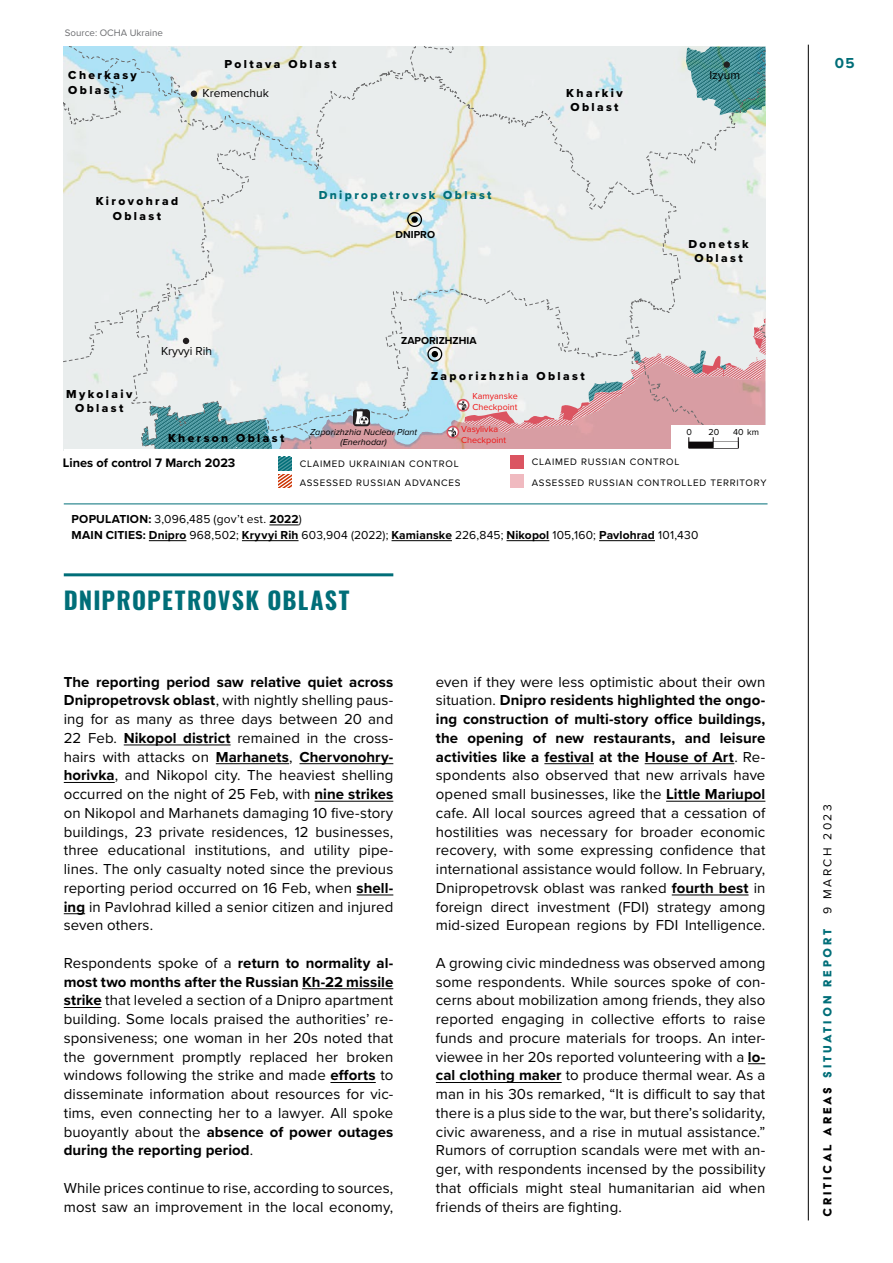
<style>
.page{position:relative;width:893px;height:1263px;background:#fff}
.page>*{position:absolute;margin:0;border:0;box-sizing:border-box;transform-origin:0 0}
._1___Headline{font:700 24px "Oswald";letter-spacing:.05em;color:#006e78}
._2__Body{font:15px/18.8px "Proxima Nova";letter-spacing:.005em;color:#000;text-align:justify}
._2__Body_1st{font:15px/18.8px "Proxima Nova";letter-spacing:.005em;color:#000;text-align:justify}
.t1{font:700 15px "Proxima Nova";color:#006e78}
.t2{font:13.5px "Acier BAT Text Solid";letter-spacing:.21em;color:#006e78}
.t3{font:700 12.75px "Proxima Nova";color:#000}
.OblastInfo{font:700 12px/15.8px "Proxima Nova";letter-spacing:.015em;color:#000}
.t4{font:12px/14.4px "Proxima Nova Extrabld";letter-spacing:.2em;color:#000;text-align:center}
.t5{font:12px "Proxima Nova";color:#000}
.t6{font:12px "Proxima Nova Extrabld";letter-spacing:.2em;color:#006e78}
.t7{font:700 10.5px "Proxima Nova";color:#000}
.t8{font:9.75px/19px "Proxima Nova";letter-spacing:.08em;color:#000}
.t9{font:9.75px "Proxima Nova";letter-spacing:.08em;color:#231f20}
.t10{font:9.75px "Proxima Nova";color:#6d6e71}
.t11{font:9px/10.8px "Proxima Nova";color:#ef1616}
.t12{font:italic 9px/10.8px "Proxima Nova";color:#000;text-align:center}
.t13{font:9px "Proxima Nova";color:#000}
.s1{font-weight:400}
.s2{font-weight:700}
.s3{color:#000}
.s4{font-family:"Proxima Nova";font-size:12px;color:#000}
</style>
<div class="page">
<hr style="left:808px;top:45px;width:1px;height:1175px;background:#000">
<div style="left:510px;top:474px;width:14px;height:14px;background:#f0bac0"></div>
<svg style="left:278px;top:470px;width:14px;height:18px"></svg>
<div style="left:510px;top:455px;width:14px;height:14px;background:#db5461"></div>
<svg style="left:278px;top:457px;width:14px;height:13px"></svg>
<hr style="left:124px;top:744px;width:107px;height:1px;background:#000">
<hr style="left:216px;top:763px;width:73px;height:1px;background:#000">
<hr style="left:299px;top:763px;width:94px;height:1px;background:#000">
<hr style="left:64px;top:782px;width:51px;height:1px;background:#000">
<hr style="left:315px;top:801px;width:78px;height:1px;background:#000">
<hr style="left:357px;top:894px;width:36px;height:1px;background:#000">
<svg style="left:64px;top:913px;width:21px;height:1px"></svg>
<hr style="left:302px;top:988px;width:91px;height:1px;background:#000">
<hr style="left:64px;top:1007px;width:38px;height:1px;background:#000">
<hr style="left:330px;top:1082px;width:46px;height:1px;background:#000">
<hr style="left:544px;top:763px;width:50px;height:1px;background:#000">
<hr style="left:645px;top:763px;width:89px;height:1px;background:#000">
<hr style="left:666px;top:801px;width:99px;height:1px;background:#000">
<hr style="left:672px;top:894px;width:77px;height:1px;background:#000">
<svg style="left:748px;top:1063px;width:17px;height:1px"></svg>
<hr style="left:436px;top:1082px;width:126px;height:1px;background:#000">
<svg style="left:64px;top:47px;width:701px;height:402px;background:#dee1e2"></svg>
<hr style="left:64px;top:573px;width:329px;height:3px;background:#006e78">
<hr style="left:269px;top:524px;width:30px;height:1px;background:#000">
<hr style="left:149px;top:540px;width:37px;height:1px;background:#000">
<hr style="left:242px;top:540px;width:57px;height:1px;background:#000">
<hr style="left:392px;top:540px;width:60px;height:1px;background:#000">
<hr style="left:506px;top:540px;width:43px;height:1px;background:#000">
<hr style="left:599px;top:540px;width:56px;height:1px;background:#000">
<hr style="left:64px;top:503px;width:703px;height:1px;background:#006e78">
<p class="t10" style="left:65px;top:26px;width:100px">Source: OCHA Ukraine</p>
<p class="t4" style="left:68px;top:68px;width:70px;text-align:left">Cherkasy<br>Oblast</p>
<p class="t4" style="left:224px;top:56px;width:114px">Poltava Oblast</p>
<p class="t5" style="left:203px;top:84px;width:68px">Kremenchuk</p>
<p class="t4" style="left:96px;top:194px;width:84px">Kirovohrad<br>Oblast</p>
<p class="t6" style="left:319px;top:186px;width:174px">Dnipropetrovsk Oblast</p>
<p class="t7" style="left:396px;top:226px;width:41px">DNIPRO</p>
<p class="t7" style="left:401px;top:333px;width:77px">ZAPORIZHZHIA</p>
<p class="t5" style="left:161px;top:342px;width:53px">Kryvyi Rih</p>
<p class="t4" style="left:566px;top:85px;width:58px">Kharkiv<br>Oblast</p>
<p class="t4" style="left:66px;top:386px;width:68px">Mykolaiv<br>Oblast</p>
<p class="t4" style="left:431px;top:369px;width:155px">Zaporizhzhia Oblast</p>
<p class="t11" style="left:472px;top:390px;width:47px">Kamyanske<br>Checkpoint</p>
<p class="t5" style="left:709px;top:66px;width:32px">Izyum</p>
<p class="t4" style="left:688px;top:237px;width:62px">Donetsk<br>Oblast</p>
<p class="t12" style="left:310px;top:426px;width:109px">Zaporizhzhia Nuclear Plant (Enerhodar)</p>
<p class="t11" style="left:461px;top:423px;width:47px">Vasylivka<br>Checkpoint</p>
<p class="t13" style="left:686px;top:425px;width:7px">0</p>
<p class="t13" style="left:708px;top:425px;width:12px">20</p>
<p class="t13" style="left:733px;top:425px;width:27px">40 km</p>
<p class="t9" style="left:320px;top:475px;width:236px">ASSESSED RUSSIAN CONTROLLED TERRITORY</p>
<p class="t4" style="left:168px;top:431px;width:118px">Kherson Oblast</p>
<p class="t3" style="left:63px;top:453px;width:174px">Lines of control 7 March 2023</p>
<p class="t8" style="left:300px;top:454px;width:162px">CLAIMED UKRAINIAN CONTROL<br>ASSESSED RUSSIAN ADVANCES</p>
<p class="t8" style="left:532px;top:452px;width:149px">CLAIMED RUSSIAN CONTROL</p>
<p class="t9" style="left:88px;top:456px;width:161px">CLAIMED UKRAINIAN CONTROL</p>
<p class="t9" style="left:320px;top:455px;width:149px">CLAIMED RUSSIAN CONTROL</p>
<p class="t8" style="left:532px;top:473px;width:236px">ASSESSED RUSSIAN CONTROLLED TERRITORY</p>
<p class="OblastInfo" style="left:72px;top:511px;width:628px">POPULATION: <span class="s1">3,096,485 (gov’t est.</span> 2022<span class="s1">)<br></span>MAIN CITIES: Dnipro <span class="s1">968,502;</span> Kryvyi Rih <span class="s1">603,904 (2022);</span> Kamianske <span class="s1">226,845;</span> Nikopol <span class="s1">105,160;</span> Pavlohrad <span class="s1">101,430</span></p>
<p class="_1___Headline" style="left:64px;top:588px;width:287px">DNIPROPETROVSK OBLAST</p>
<p class="_2__Body_1st" style="left:64px;top:671px;width:331px"><span class="s2">The reporting period saw relative quiet across Dnipropetrovsk oblast</span>, with nightly shelling paus&shy;ing for as many as three days between 20 and 22 Feb. <span class="s2">Nikopol district</span> remained in the cross&shy;hairs with attacks on <span class="s2">Marhanets</span>, <span class="s2">Chervonohry&shy;horivka</span>, and Nikopol city. The heaviest shelling occurred on the night of 25 Feb, with <span class="s2">nine strikes </span>on Nikopol and Marhanets damaging 10 five-story buildings, 23 private residences, 12 businesses, three educational institutions, and utility pipe&shy;lines. The only casualty noted since the previous reporting period occurred on 16 Feb, when <span class="s2">shell&shy;ing</span> in Pavlohrad killed a senior citizen and injured seven others.</p>
<p class="_2__Body" style="left:64px;top:953px;width:331px">Respondents spoke of a <span class="s2">return to normality al&shy;most two months after the Russian Kh-22 missile strike</span> that leveled a section of a Dnipro apartment building. Some locals praised the authorities’ re&shy;sponsiveness; one woman in her 20s noted that the government promptly replaced her broken windows following the strike and made <span class="s2">efforts</span> to disseminate information about resources for vic&shy;tims, even connecting her to a lawyer. All spoke buoyantly about the <span class="s2">absence of power outages during the reporting period</span>.</p>
<p class="_2__Body" style="left:64px;top:1178px;width:331px">While prices continue to rise, according to sources, most saw an improvement in the local economy,</p>
<p class="_2__Body" style="left:436px;top:671px;width:331px">even if they were less optimistic about their own situation. <span class="s2">Dnipro residents highlighted the ongo&shy;ing construction of multi-story office buildings, the opening of new restaurants, and leisure activities like a festival at the House of Art</span>. Re&shy;spondents also observed that new arrivals have opened small businesses, like the <span class="s2">Little Mariupol </span>cafe. All local sources agreed that a cessation of hostilities was necessary for broader economic recovery, with some expressing confidence that international assistance would follow. In February, Dnipropetrovsk oblast was ranked <span class="s2">fourth best</span> in foreign direct investment (FDI) strategy among mid-sized European regions by FDI Intelligence.</p>
<p class="_2__Body" style="left:436px;top:953px;width:331px">A growing civic mindedness was observed among some respondents. While sources spoke of con&shy;cerns about mobilization among friends, they also reported engaging in collective efforts to raise funds and procure materials for troops. An inter&shy;viewee in her 20s reported volunteering with a <span class="s2">lo&shy;cal clothing maker</span> to produce thermal wear. As a man in his 30s remarked, “It is difficult to say that there is a plus side to the war, but there’s solidarity, civic awareness, and a rise in mutual assistance.” Rumors of corruption scandals were met with an&shy;ger, with respondents incensed by the possibility that officials might steal humanitarian aid when friends of theirs are fighting.</p>
<p class="t1" style="left:835px;top:52px;width:21px">05</p>
<p class="t2" style="left:820px;top:1217px;width:414px;rotate:-90deg"><span class="s3">CRITICAL AREAS</span> SITUATION REPORT <span class="s4">9 Ma rch 2023</span></p>
</div>
